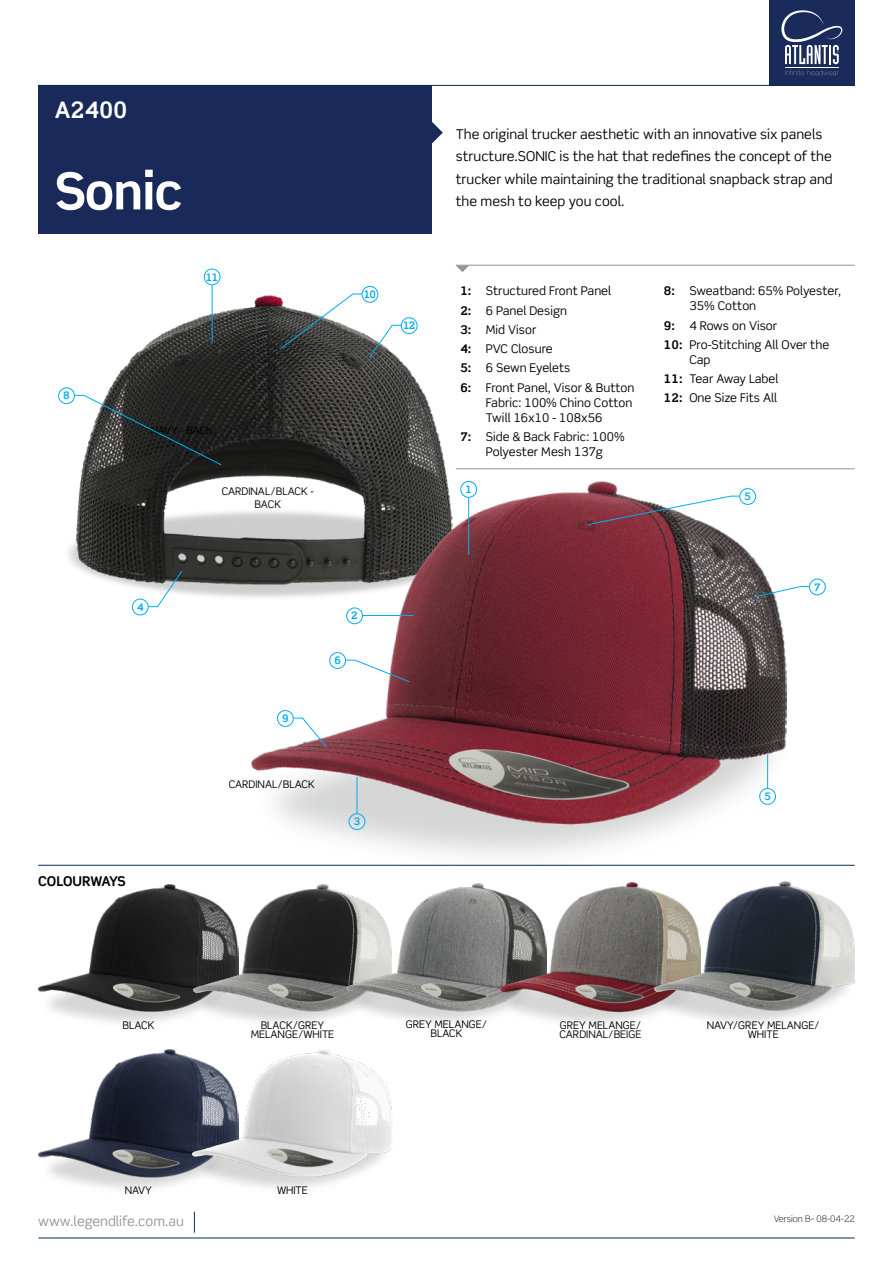
<style>
.page{position:relative;width:893px;height:1263px;background:#fff}
.page>*{position:absolute;margin:0;border:0;box-sizing:border-box;transform-origin:0 0}
.t1{font:700 51px "Scene Std";letter-spacing:-.02em;color:#fff}
.t2{font:700 22.65px "Scene Std";color:#fff}
.t3{font:13.5px/22.5px "Scene Std";color:#000}
.t4{font:13.5px "Scene Std";color:#939598}
.t5{font:700 13.5px "Scene Std";letter-spacing:-.02em;color:#000}
.t6{font:12px/19.2px "Scene Std";color:#000}
.t7{font:10.5px/9px "Scene Std";color:#000;text-align:center}
.t8{font:700 10.35px "Scene Std";color:#00aeef}
.t9{font:300 9px "Scene Std";color:#000}
.s1{font-weight:700}
</style>
<div class="page">
<div style="left:38px;top:85px;width:394px;height:149px;background:#19295a"></div>
<svg style="left:432px;top:122px;width:11px;height:21px"></svg>
<div style="left:769px;top:0;width:86px;height:86px;background:#1a2a5a"></div>
<hr style="left:785px;top:67px;width:54px;height:1px;background:#fff">
<svg style="left:785px;top:70px;width:54px;height:5px"></svg>
<svg style="left:781px;top:10px;width:61px;height:54px"></svg>
<img style="left:68px;top:522px;width:183px;height:85px">
<img style="left:77px;top:295px;width:371px;height:290px">
<img style="left:251px;top:481px;width:535px;height:403px">
<img style="left:38px;top:884px;width:156px;height:140px">
<img style="left:194px;top:884px;width:152px;height:139px">
<img style="left:346px;top:884px;width:154px;height:138px">
<img style="left:500px;top:883px;width:154px;height:141px">
<img style="left:654px;top:882px;width:201px;height:141px">
<img style="left:38px;top:1050px;width:154px;height:139px">
<img style="left:192px;top:1049px;width:201px;height:164px">
<hr style="left:456px;top:468px;width:399px;height:1px;background:#939598">
<hr style="left:456px;top:265px;width:399px;height:1px;background:#939598">
<svg style="left:456px;top:266px;width:13px;height:6px"></svg>
<hr style="left:38px;top:85px;width:817px;height:1px;background:#002d56">
<hr style="left:38px;top:1237px;width:817px;height:1px;background:#002d56">
<svg style="left:194px;top:1212px;width:1px;height:21px"></svg>
<div style="left:362px;top:286px;width:16px;height:17px;border:1px solid #00aeef;border-radius:50%"></div>
<div style="left:401px;top:317px;width:16px;height:17px;border:1px solid #00aeef;border-radius:50%"></div>
<svg style="left:280px;top:293px;width:122px;height:66px"></svg>
<div style="left:739px;top:488px;width:17px;height:17px;border:1px solid #00aeef;border-radius:50%"></div>
<svg style="left:587px;top:495px;width:153px;height:30px"></svg>
<div style="left:809px;top:579px;width:17px;height:16px;border:1px solid #00aeef;border-radius:50%"></div>
<svg style="left:754px;top:586px;width:56px;height:12px"></svg>
<div style="left:132px;top:599px;width:17px;height:16px;border:1px solid #00aeef;border-radius:50%"></div>
<svg style="left:148px;top:570px;width:35px;height:37px"></svg>
<div style="left:346px;top:607px;width:17px;height:17px;border:1px solid #00aeef;border-radius:50%"></div>
<hr style="left:363px;top:615px;width:51px;height:1px;background:#00aeef">
<div style="left:329px;top:652px;width:17px;height:17px;border:1px solid #00aeef;border-radius:50%"></div>
<svg style="left:345px;top:659px;width:65px;height:24px"></svg>
<div style="left:277px;top:710px;width:17px;height:17px;border:1px solid #00aeef;border-radius:50%"></div>
<svg style="left:293px;top:717px;width:34px;height:31px"></svg>
<div style="left:58px;top:387px;width:17px;height:17px;border:1px solid #00aeef;border-radius:50%"></div>
<svg style="left:74px;top:395px;width:148px;height:71px;background:#474949"></svg>
<div style="left:349px;top:813px;width:16px;height:17px;border:1px solid #00aeef;border-radius:50%"></div>
<hr style="left:357px;top:777px;width:1px;height:37px;background:#00aeef">
<div style="left:759px;top:788px;width:17px;height:17px;border:1px solid #00aeef;border-radius:50%"></div>
<hr style="left:767px;top:754px;width:1px;height:35px;background:#00aeef">
<div style="left:460px;top:481px;width:17px;height:17px;border:1px solid #00aeef;border-radius:50%"></div>
<hr style="left:468px;top:498px;width:1px;height:57px;background:#00aeef">
<div style="left:204px;top:269px;width:16px;height:16px;border:1px solid #00aeef;border-radius:50%"></div>
<hr style="left:212px;top:285px;width:1px;height:57px;background:#00aeef">
<hr style="left:38px;top:865px;width:817px;height:1px;background:#002d56">
<h2 class="t2" style="left:55px;top:96px;width:74px">A2400</h2>
<h1 class="t1" style="left:55px;top:159px;width:129px">Sonic</h1>
<p class="t8" style="left:206px;top:270px;width:14px">11</p>
<p class="t8" style="left:63px;top:389px;width:8px">8</p>
<p class="t7" style="left:151px;top:425px;width:64px">NAVY - BACK</p>
<p class="t7" style="left:222px;top:484px;width:94px;line-height:13.2px">CARDINAL/BLACK -<br>BACK</p>
<p class="t8" style="left:364px;top:288px;width:14px">10</p>
<p class="t8" style="left:403px;top:319px;width:14px">12</p>
<p class="t8" style="left:137px;top:600px;width:8px">4</p>
<p class="t5" style="left:38px;top:873px;width:89px">COLOURWAYS</p>
<p class="t8" style="left:282px;top:712px;width:8px">9</p>
<p class="t8" style="left:351px;top:609px;width:8px">2</p>
<p class="t8" style="left:334px;top:654px;width:8px">6</p>
<p class="t7" style="left:229px;top:779px;width:88px">CARDINAL/BLACK</p>
<p class="t8" style="left:354px;top:815px;width:8px">3</p>
<p class="t3" style="left:456px;top:123px;width:378px">The original trucker aesthetic with an innovative six panels structure.SONIC is the hat that redefines the concept of the trucker while maintaining the traditional snapback strap and the mesh to keep you cool.</p>
<p class="t6" style="left:460px;top:281px;width:176px"><span class="s1">1:</span> Structured Front Panel<br><span class="s1">2:</span> 6 Panel Design<br><span class="s1">3:</span> Mid Visor<br><span class="s1">4:</span> PVC Closure<br><span class="s1">5:</span> 6 Sewn Eyelets<br><span class="s1">6:</span> Front Panel, Visor &amp; Button</p>
<p class="t6" style="left:486px;top:395px;width:148px;line-height:15px">Fabric: 100% Chino Cotton<br>Twill 16x10 - 108x56</p>
<p class="t6" style="left:460px;top:429px;width:166px;line-height:15px;text-align:center"><span class="s1">7:</span> Side &amp; Back Fabric: 100%<br>Polyester Mesh 137g</p>
<p class="t8" style="left:465px;top:483px;width:8px">1</p>
<p class="t6" style="left:689px;top:283px;width:153px;line-height:15px;text-indent:-26px"><span class="s1">8:</span> Sweatband: 65% Polyester,<br>35% Cotton</p>
<p class="t6" style="left:664px;top:316px;width:167px"><span class="s1">9:</span> 4 Rows on Visor<br><span class="s1">10:</span> Pro-Stitching All Over the</p>
<p class="t6" style="left:664px;top:350px;width:116px;text-indent:26px">Cap<br><span class="s1">11:</span> Tear Away Label<br><span class="s1">12:</span> One Size Fits All</p>
<p class="t8" style="left:744px;top:490px;width:8px">5</p>
<p class="t8" style="left:814px;top:580px;width:8px">7</p>
<p class="t8" style="left:764px;top:790px;width:8px">5</p>
<p class="t7" style="left:406px;top:1020px;width:83px">GREY MELANGE/<br>BLACK</p>
<p class="t7" style="left:560px;top:1020px;width:83px;text-align:left">GREY MELANGE/<br>CARDINAL/BEIGE</p>
<p class="t7" style="left:122px;top:1020px;width:34px">BLACK</p>
<p class="t7" style="left:707px;top:1020px;width:114px">NAVY/GREY MELANGE/<br>WHITE</p>
<p class="t7" style="left:251px;top:1020px;width:85px">BLACK/GREY<br>MELANGE/WHITE</p>
<p class="t7" style="left:125px;top:1185px;width:29px">NAVY</p>
<p class="t4" style="left:38px;top:1213px;width:147px">www.legendlife.com.au</p>
<p class="t7" style="left:277px;top:1185px;width:32px">WHITE</p>
<p class="t9" style="left:774px;top:1213px;width:82px">Version B– 08-04-22</p>
</div>
